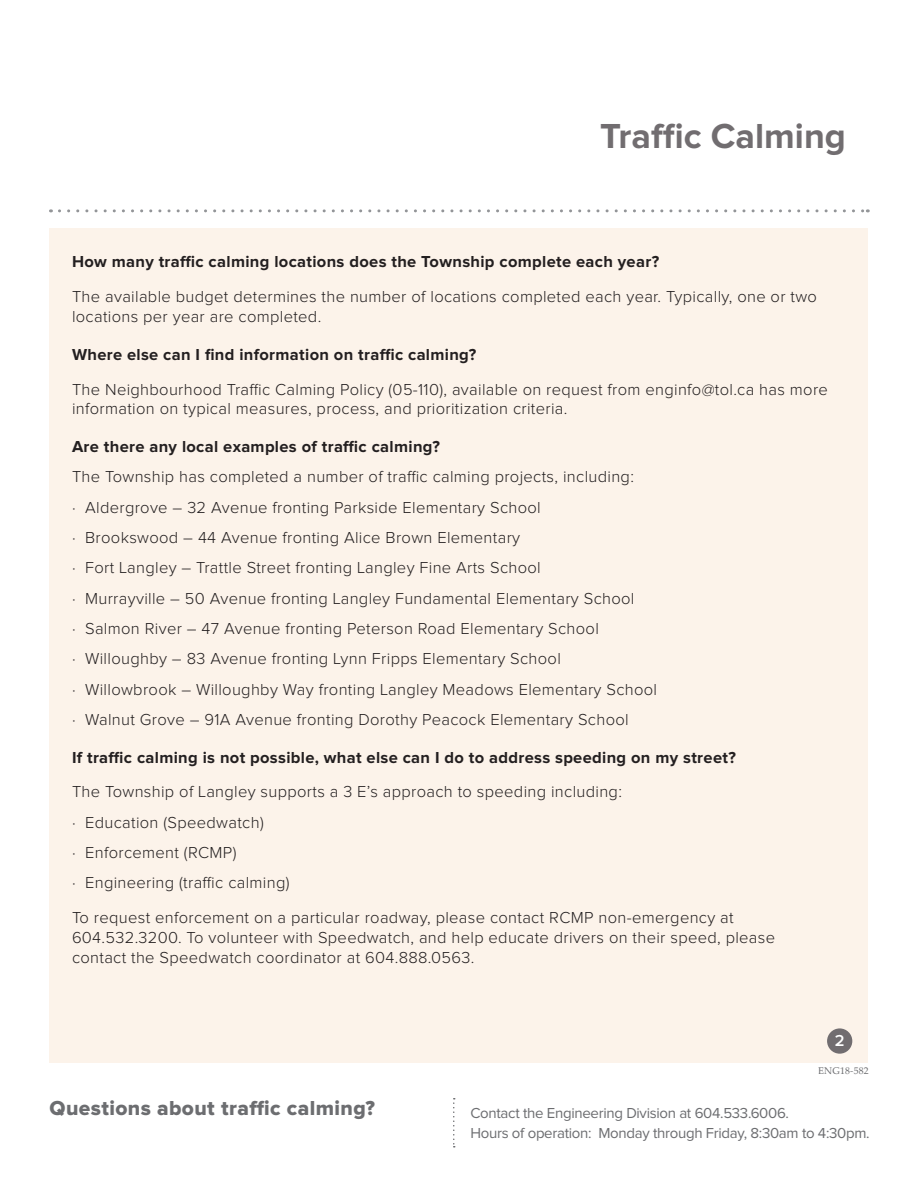
<style>
.page{position:relative;width:918px;height:1188px;background:#fff}
.page>*{position:absolute;margin:0;border:0;box-sizing:border-box;transform-origin:0 0}
.Main_heading{font:700 36px "Proxima Nova";color:#716d70}
.footer_bold{font:21px "Proxima Nova Extrabld";letter-spacing:.02em;color:#6c6d70}
.body_number{font:300 16.5px/19.8px "Proxima Nova";letter-spacing:.02em;color:#231f20}
.body_number-2{font:700 16.5px "Proxima Nova";letter-spacing:.02em;color:#231f20}
.body{font:600 16.5px "Proxima Nova";color:#fff}
.footer_copy_light{font:15px "Proxima Nova";letter-spacing:-.02em;color:#6c6d70}
.body-2{font:9.75px "Palatino Linotype";letter-spacing:.02em;color:#6c6d70}
</style>
<div class="page">
<div style="left:50px;top:228px;width:818px;height:834px;background:#fcf3ea"></div>
<div style="left:827px;top:1028px;width:25px;height:26px;background:#716d70;border-radius:50%"></div>
<svg style="left:453px;top:1098px;width:2px;height:50px"></svg>
<svg style="left:49px;top:209px;width:819px;height:4px"></svg>
<p class="Main_heading" style="left:600px;top:115px;width:247px">Traffic Calming</p>
<p class="body_number-2" style="left:72px;top:252px;width:589px">How many traffic calming locations does the Township complete each year?</p>
<p class="body_number" style="left:72px;top:287px;width:747px">The available budget determines the number of locations completed each year. Typically, one or two locations per year are completed.</p>
<p class="body_number-2" style="left:72px;top:345px;width:406px">Where else can I find information on traffic calming?</p>
<p class="body_number" style="left:72px;top:379px;width:757px">The Neighbourhood Traffic Calming Policy (05-110), available on request from enginfo@tol.ca has more information on typical measures, process, and prioritization criteria.</p>
<p class="body_number-2" style="left:72px;top:437px;width:369px">Are there any local examples of traffic calming?</p>
<p class="body_number" style="left:72px;top:467px;width:563px">The Township has completed a number of traffic calming projects, including:</p>
<p class="body_number" style="left:72px;top:498px;width:470px">· Aldergrove – 32 Avenue fronting Parkside Elementary School</p>
<p class="body_number" style="left:72px;top:528px;width:450px">· Brookswood – 44 Avenue fronting Alice Brown Elementary</p>
<p class="body_number" style="left:72px;top:558px;width:470px">· Fort Langley – Trattle Street fronting Langley Fine Arts School</p>
<p class="body_number" style="left:72px;top:589px;width:564px">· Murrayville – 50 Avenue fronting Langley Fundamental Elementary School</p>
<p class="body_number" style="left:72px;top:619px;width:528px">· Salmon River – 47 Avenue fronting Peterson Road Elementary School</p>
<p class="body_number" style="left:72px;top:649px;width:490px">· Willoughby – 83 Avenue fronting Lynn Fripps Elementary School</p>
<p class="body_number" style="left:72px;top:679px;width:587px">· Willowbrook – Willoughby Way fronting Langley Meadows Elementary School</p>
<p class="body_number" style="left:72px;top:710px;width:558px">· Walnut Grove – 91A Avenue fronting Dorothy Peacock Elementary School</p>
<p class="body_number-2" style="left:72px;top:748px;width:665px">If traffic calming is not possible, what else can I do to address speeding on my street?</p>
<p class="body_number" style="left:72px;top:782px;width:551px">The Township of Langley supports a 3 E’s approach to speeding including:</p>
<p class="body_number" style="left:72px;top:813px;width:193px">· Education (Speedwatch)</p>
<p class="body_number" style="left:72px;top:843px;width:166px">· Enforcement (RCMP)</p>
<p class="body_number" style="left:72px;top:873px;width:219px">· Engineering (traffic calming)</p>
<p class="body_number" style="left:72px;top:908px;width:705px">To request enforcement on a particular roadway, please contact RCMP non-emergency at<br>604.532.3200. To volunteer with Speedwatch, and help educate drivers on their speed, please contact the Speedwatch coordinator at 604.888.0563.</p>
<p class="body" style="left:835px;top:1032px;width:11px">2</p>
<p class="body-2" style="left:818px;top:1064px;width:52px">ENG18-582</p>
<p class="footer_bold" style="left:50px;top:1096px;width:327px">Questions about traffic calming?</p>
<p class="footer_copy_light" style="left:470px;top:1105px;width:320px">Contact the Engineering Division at 604.533.6006.</p>
<p class="footer_copy_light" style="left:470px;top:1125px;width:401px">Hours of operation: Monday through Friday, 8:30am to 4:30pm.</p>
</div>
